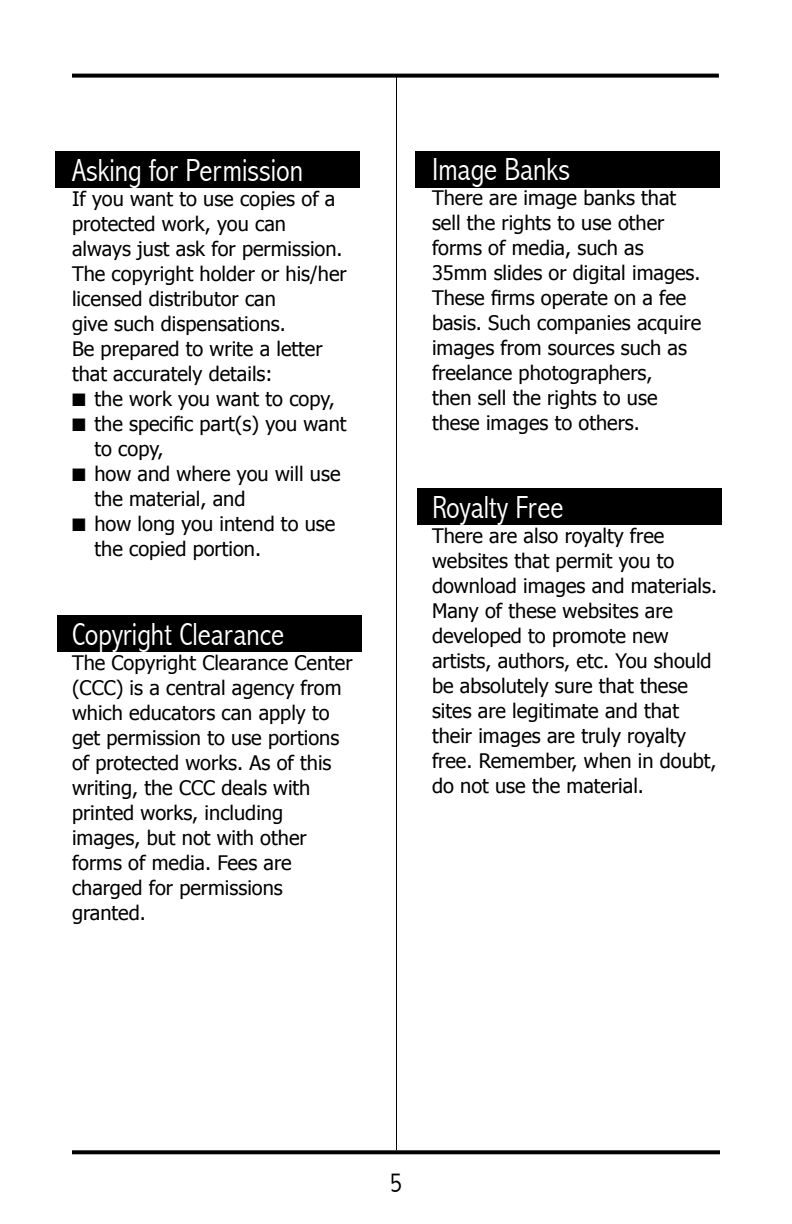
<style>
.page{position:relative;width:792px;height:1224px;background:#fff}
.page>*{position:absolute;margin:0;border:0;box-sizing:border-box;transform-origin:0 0}
.t1{font:300 condensed 32px "Abadi";color:#fff}
.t2{font:300 condensed 28px "Abadi";color:#000}
.t3{font:20px/25px "Tahoma";color:#000}
</style>
<div class="page">
<div style="left:417px;top:488px;width:305px;height:37px;background:#000"></div>
<div style="left:57px;top:615px;width:305px;height:37px;background:#000"></div>
<div style="left:56px;top:152px;width:304px;height:36px;background:#000"></div>
<svg style="left:72px;top:74px;width:647px;height:4px;background:#191919"></svg>
<svg style="left:72px;top:1150px;width:648px;height:4px;background:#121212"></svg>
<hr style="left:396px;top:75px;width:1px;height:1075px;background:#000">
<div style="left:415px;top:151px;width:305px;height:37px;background:#000"></div>
<h1 class="t1" style="left:72px;top:152px;width:233px">Asking for Permission</h1>
<p class="t3" style="left:72px;top:186px;width:276px">If you want to use copies of a protected work, you can always just ask for permission.<br>The copyright holder or his/her licensed distributor can<br>give such dispensations.<br>Be prepared to write a letter that accurately details:</p>
<p class="t3" style="left:72px;top:386px;width:264px">■ the work you want to copy,</p>
<p class="t3" style="left:94px;top:411px;width:254px;text-indent:-22px">■ the specific part(s) you want to copy,</p>
<p class="t3" style="left:94px;top:461px;width:248px;text-indent:-22px">■ how and where you will use the material, and</p>
<p class="t3" style="left:94px;top:511px;width:242px;text-indent:-22px">■ how long you intend to use the copied portion.</p>
<h1 class="t1" style="left:72px;top:616px;width:214px">Copyright Clearance</h1>
<p class="t3" style="left:72px;top:649px;width:282px">The Copyright Clearance Center (CCC) is a central agency from which educators can apply to get permission to use portions of protected works. As of this writing, the CCC deals with printed works, including images, but not with other forms of media. Fees are charged for permissions granted.</p>
<h1 class="t1" style="left:432px;top:151px;width:140px">Image Banks</h1>
<p class="t3" style="left:432px;top:184px;width:271px">There are image banks that sell the rights to use other forms of media, such as<br>35mm slides or digital images.<br>These firms operate on a fee basis. Such companies acquire images from sources such as freelance photographers,<br>then sell the rights to use these images to others.</p>
<h1 class="t1" style="left:432px;top:489px;width:133px">Royalty Free</h1>
<p class="t3" style="left:432px;top:523px;width:287px">There are also royalty free websites that permit you to download images and materials.<br>Many of these websites are developed to promote new artists, authors, etc. You should be absolutely sure that these sites are legitimate and that their images are truly royalty free. Remember, when in doubt, do not use the material.</p>
<h2 class="t2" style="left:390px;top:1167px;width:14px">5</h2>
</div>
